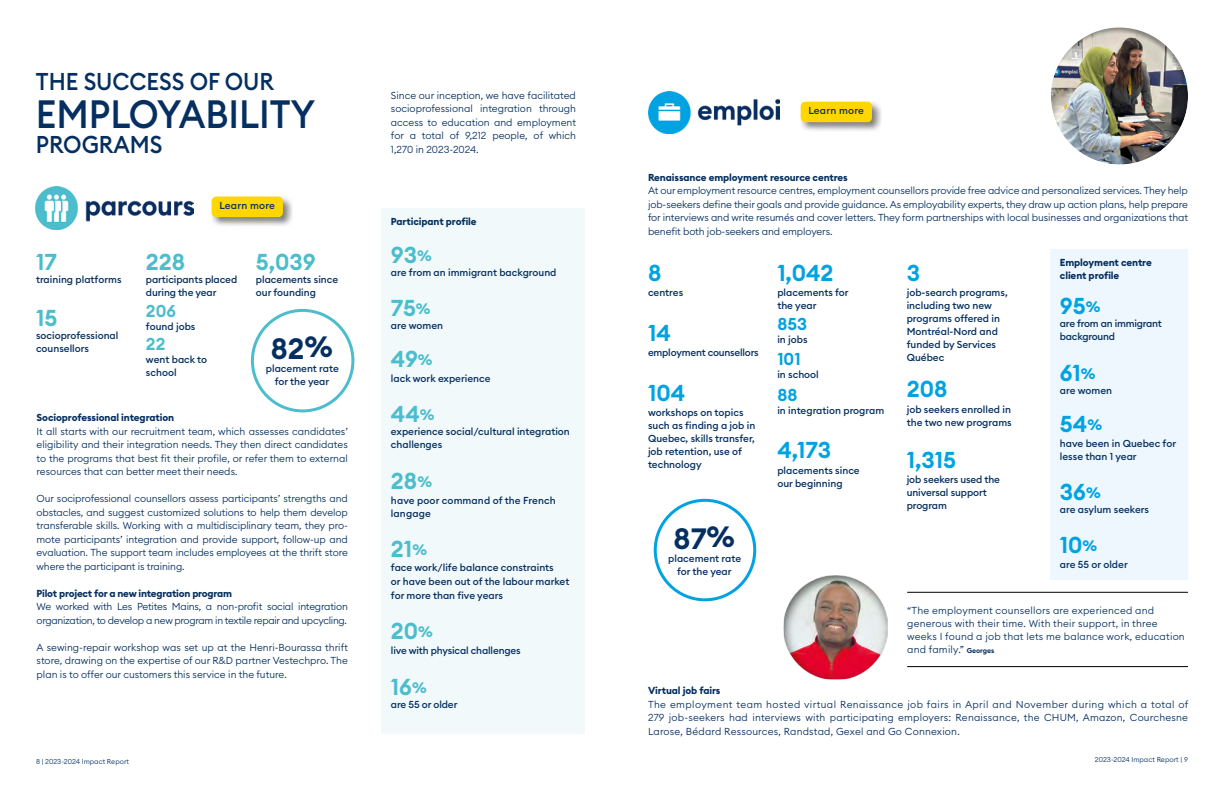
<style>
.page{position:relative;width:1224px;height:792px;background:#fff}
.page>*{position:absolute;margin:0;border:0;box-sizing:border-box;transform-origin:0 0}
.t1{font:500 39px "Euclid Circular B";color:#052f60;scale:.94 1}
.t2{font:600 29px "Euclid Circular B";color:#052f60}
.t3{font:500 24px "Euclid Circular B";color:#052f60;scale:.94 1}
.t4{font:600 22.7px "Euclid Circular B";color:#00a3e2}
.t5{font:600 22.7px "Euclid Circular B";color:#4cbdcc}
.t6{font:600 17px "Euclid Circular B";color:#00a3e2}
.t7{font:600 17px "Euclid Circular B";color:#4cbdcc}
.t8{font:300 10px/13.5px "Euclid Circular B";color:#052f60;text-align:justify}
.t9{font:500 10px/13px "Euclid Circular B";color:#052f60}
.t10{font:700 10px/13px "Euclid Circular B";letter-spacing:-.01em;color:#052f60}
.t11{font:300 10px/13px "Euclid Circular B";letter-spacing:.02em;color:#052f60}
.t12{font:300 10px/13.5px "Euclid Circular B";letter-spacing:-.03em;color:#052f60}
.t13{font:500 10px/13px "Euclid Circular B";letter-spacing:-.02em;color:#052f60}
.t14{font:500 10px "Euclid Circular B";letter-spacing:.02em;color:#052f60}
.t15{font:300 7px "Euclid Circular B";color:#052f60}
.s1{font-size:15px}
.s2{font-weight:600;font-size:7px}
</style>
<div class="page">
<div style="left:382px;top:208px;width:203px;height:526px;background:#f2f9fb"></div>
<div style="left:1051px;top:249px;width:137px;height:331px;background:#edf7fd"></div>
<div style="left:251px;top:309px;width:103px;height:103px;border:3px solid #4cbdcc;border-radius:50%"></div>
<img style="left:36px;top:187px;width:158px;height:42px">
<img style="left:648px;top:91px;width:132px;height:43px">
<div style="left:1042px;top:20px;width:155px;height:145px;background:#000;opacity:.35"></div>
<div style="left:654px;top:499px;width:102px;height:102px;border:3px solid #00a3e2;border-radius:50%"></div>
<img style="left:784px;top:575px;width:104px;height:104px">
<hr style="left:907px;top:592px;width:281px;height:1px;background:#000">
<hr style="left:907px;top:666px;width:281px;height:1px;background:#000">
<div style="left:800px;top:101px;width:82px;height:31px;background:#000;opacity:.48"></div>
<div style="left:801px;top:102px;width:71px;height:20px;background:#ffd600;border-radius:4px"></div>
<div style="left:210px;top:196px;width:83px;height:31px;background:#000;opacity:.48"></div>
<div style="left:212px;top:197px;width:71px;height:20px;background:#ffd600;border-radius:4px"></div>
<h3 class="t3" style="left:36px;top:66px;width:255px">THE SUCCESS OF OUR</h3>
<h1 class="t1" style="left:36px;top:89px;width:299px">EMPLOYABILITY</h1>
<h3 class="t3" style="left:36px;top:129px;width:136px">PROGRAMS</h3>
<h3 class="t5" style="left:36px;top:248px;width:22px">17</h3>
<p class="t9" style="left:36px;top:273px;width:87px">training platforms</p>
<h3 class="t5" style="left:36px;top:303px;width:23px">15</h3>
<p class="t9" style="left:36px;top:329px;width:84px">socioprofessional counsellors</p>
<p class="t14" style="left:219px;top:199px;width:57px">Learn more</p>
<h3 class="t5" style="left:146px;top:248px;width:41px">228</h3>
<p class="t9" style="left:146px;top:273px;width:93px">participants placed during the year</p>
<h3 class="t7" style="left:146px;top:300px;width:32px">206</h3>
<p class="t9" style="left:146px;top:320px;width:51px">found jobs</p>
<h3 class="t7" style="left:146px;top:333px;width:21px">22</h3>
<p class="t9" style="left:146px;top:353px;width:63px">went back to school</p>
<h3 class="t5" style="left:256px;top:248px;width:61px">5,039</h3>
<p class="t9" style="left:256px;top:273px;width:84px">placements since our founding</p>
<h2 class="t2" style="left:271px;top:330px;width:64px">82%</h2>
<p class="t9" style="left:266px;top:362px;width:75px;text-align:center">placement rate for the year</p>
<p class="t10" style="left:37px;top:412px;width:139px">Socioprofessional integration</p>
<p class="t8" style="left:37px;top:425px;width:313px">It all starts with our recruitment team, which assesses candidates’ eligibility and their integration needs. They then direct candidates to the programs that best fit their profile, or refer them to external resources that can better meet their needs.</p>
<p class="t8" style="left:37px;top:492px;width:313px">Our sociprofessional counsellors assess participants’ strengths and obstacles, and suggest customized solutions to help them develop transferable skills. Working with a multidisciplinary team, they pro&shy;mote participants’ integration and provide support, follow-up and evaluation. The support team includes employees at the thrift store where the participant is training.</p>
<p class="t10" style="left:37px;top:587px;width:197px">Pilot project for a new integration program</p>
<p class="t12" style="left:37px;top:600px;width:313px">We worked with Les Petites Mains, a non-profit social integration organization, to develop a new program in textile repair and upcycling.</p>
<p class="t8" style="left:37px;top:641px;width:313px">A sewing-repair workshop was set up at the Henri-Bourassa thrift store, drawing on the expertise of our R&amp;D partner Vestechpro. The plan is to offer our customers this service in the future.</p>
<p class="t8" style="left:391px;top:88px;width:187px">Since our inception, we have facilitated socioprofessional integration through access to education and employment for a total of 9,212 people, of which 1,270 in 2023-2024.</p>
<p class="t10" style="left:391px;top:215px;width:87px">Participant profile</p>
<h3 class="t5" style="left:391px;top:240px;width:42px">93<span class="s1">%</span></h3>
<p class="t9" style="left:391px;top:266px;width:167px">are from an immigrant background</p>
<h3 class="t5" style="left:391px;top:293px;width:41px">75<span class="s1">%</span></h3>
<p class="t9" style="left:391px;top:319px;width:54px">are women</p>
<h3 class="t5" style="left:391px;top:344px;width:43px">49<span class="s1">%</span></h3>
<p class="t9" style="left:391px;top:372px;width:101px">lack work experience</p>
<h3 class="t5" style="left:391px;top:400px;width:45px">44<span class="s1">%</span></h3>
<p class="t9" style="left:391px;top:425px;width:180px">experience social/cultural integration challenges</p>
<h3 class="t5" style="left:391px;top:466px;width:43px">28<span class="s1">%</span></h3>
<p class="t9" style="left:391px;top:494px;width:166px">have poor command of the French langage</p>
<h3 class="t5" style="left:391px;top:534px;width:38px">21<span class="s1">%</span></h3>
<p class="t9" style="left:391px;top:561px;width:180px;line-height:14px">face work/life balance constraints<br>or have been out of the labour market for more than five years</p>
<h3 class="t5" style="left:391px;top:617px;width:44px">20<span class="s1">%</span></h3>
<p class="t9" style="left:391px;top:644px;width:131px">live with physical challenges</p>
<h3 class="t5" style="left:391px;top:672px;width:37px">16<span class="s1">%</span></h3>
<p class="t9" style="left:391px;top:697px;width:68px">are 55 or older</p>
<p class="t14" style="left:808px;top:104px;width:57px">Learn more</p>
<p class="t10" style="left:648px;top:171px;width:201px">Renaissance employment resource centres</p>
<p class="t8" style="left:648px;top:184px;width:542px">At our employment resource centres, employment counsellors provide free advice and personalized services. They help job-seekers define their goals and provide guidance. As employability experts, they draw up action plans, help prepare for interviews and write resumés and cover letters. They form partnerships with local businesses and organizations that benefit both job-seekers and employers.</p>
<h3 class="t4" style="left:648px;top:258px;width:15px">8</h3>
<p class="t9" style="left:648px;top:286px;width:37px">centres</p>
<h3 class="t4" style="left:648px;top:318px;width:24px">14</h3>
<p class="t13" style="left:648px;top:346px;width:112px">employment counsellors</p>
<h3 class="t4" style="left:648px;top:378px;width:39px">104</h3>
<p class="t9" style="left:648px;top:406px;width:109px">workshops on topics such as finding a job in<br>Quebec, skills transfer, job retention, use of technology</p>
<h2 class="t2" style="left:674px;top:520px;width:63px">87%</h2>
<p class="t9" style="left:668px;top:552px;width:75px;text-align:center">placement rate for the year</p>
<h3 class="t4" style="left:777px;top:258px;width:58px">1,042</h3>
<p class="t9" style="left:777px;top:286px;width:73px">placements for the year</p>
<h3 class="t6" style="left:777px;top:313px;width:31px">853</h3>
<p class="t9" style="left:777px;top:332px;width:32px">in jobs</p>
<h3 class="t6" style="left:777px;top:348px;width:25px">101</h3>
<p class="t9" style="left:777px;top:368px;width:43px">in school</p>
<h3 class="t6" style="left:777px;top:384px;width:21px">88</h3>
<p class="t9" style="left:777px;top:404px;width:108px">in integration program</p>
<h3 class="t4" style="left:777px;top:436px;width:55px">4,173</h3>
<p class="t9" style="left:777px;top:464px;width:84px">placements since our beginning</p>
<h3 class="t4" style="left:907px;top:258px;width:15px">3</h3>
<p class="t9" style="left:907px;top:286px;width:102px">job-search programs, including two new programs offered in<br>Montréal-Nord and funded by Services<br>Québec</p>
<h3 class="t4" style="left:907px;top:375px;width:42px">208</h3>
<p class="t9" style="left:907px;top:402px;width:107px">job seekers enrolled in the two new programs</p>
<h3 class="t4" style="left:907px;top:445px;width:51px">1,315</h3>
<p class="t9" style="left:907px;top:473px;width:95px">job seekers used the universal support program</p>
<p class="t10" style="left:1060px;top:256px;width:93px">Employment centre client profile</p>
<h3 class="t4" style="left:1060px;top:292px;width:42px">95<span class="s1">%</span></h3>
<p class="t13" style="left:1060px;top:317px;width:104px">are from an immigrant background</p>
<h3 class="t4" style="left:1060px;top:358px;width:37px">61<span class="s1">%</span></h3>
<p class="t9" style="left:1060px;top:383px;width:54px">are women</p>
<h3 class="t4" style="left:1060px;top:409px;width:44px">54<span class="s1">%</span></h3>
<p class="t9" style="left:1060px;top:437px;width:118px">have been in Quebec for lesse than 1 year</p>
<h3 class="t4" style="left:1060px;top:477px;width:42px">36<span class="s1">%</span></h3>
<p class="t9" style="left:1060px;top:503px;width:91px">are asylum seekers</p>
<h3 class="t4" style="left:1060px;top:530px;width:39px">10<span class="s1">%</span></h3>
<p class="t9" style="left:1060px;top:558px;width:69px">are 55 or older</p>
<p class="t11" style="left:907px;top:604px;width:279px">“The employment counsellors are experienced and generous with their time. With their support, in three weeks I found a job that lets me balance work, education and family.” <span class="s2">Georges</span></p>
<p class="t10" style="left:648px;top:685px;width:74px">Virtual job fairs</p>
<p class="t8" style="left:648px;top:698px;width:542px">The employment team hosted virtual Renaissance job fairs in April and November during which a total of 279 job-seekers had interviews with participating employers: Renaissance, the CHUM, Amazon, Courchesne Larose, Bédard Ressources, Randstad, Gexel and Go Connexion.</p>
<p class="t15" style="left:36px;top:757px;width:95px">8 | 2023-2024 Impact Report</p>
<p class="t15" style="left:1095px;top:755px;width:95px">2023-2024 Impact Report | 9</p>
</div>
